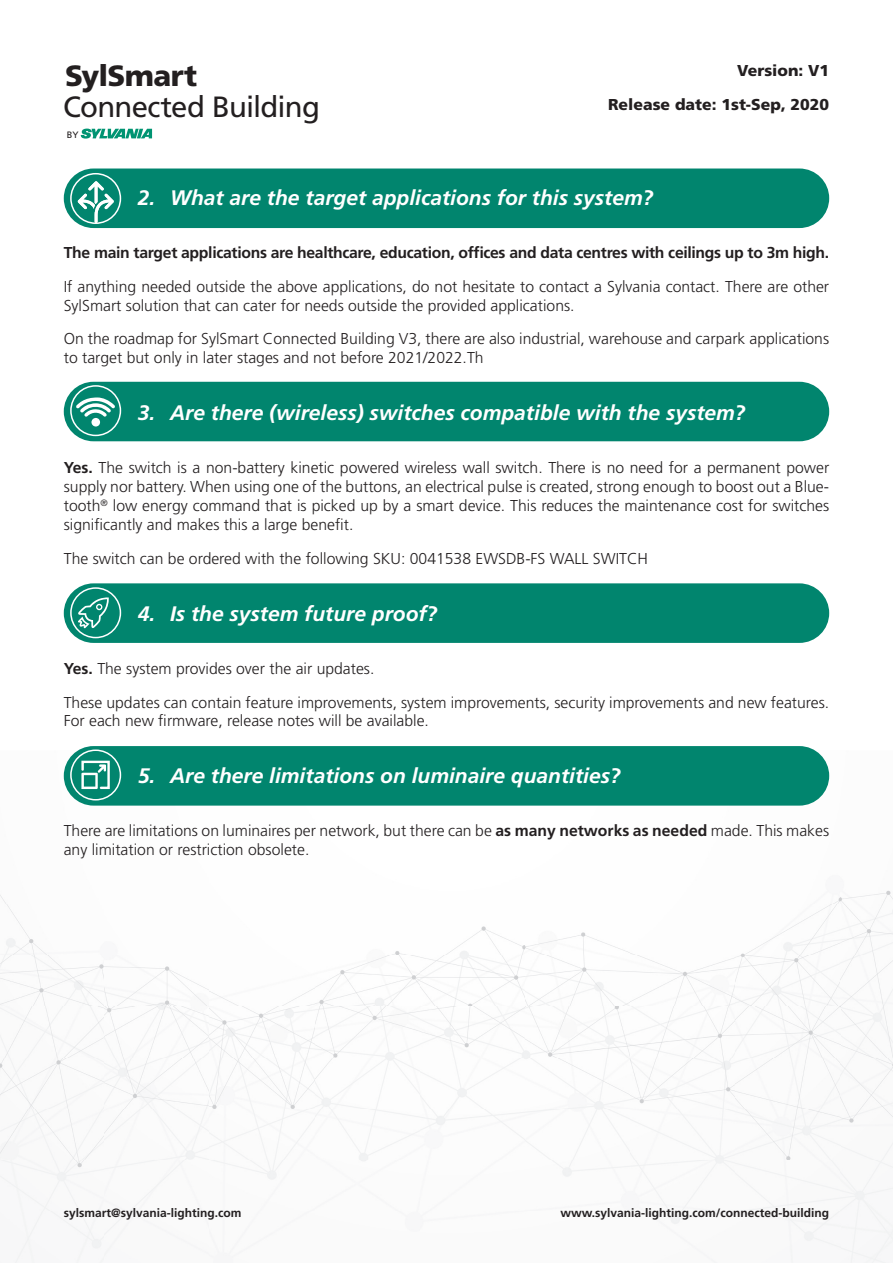
<style>
.page{position:relative;width:893px;height:1263px;background:#fff}
.page>*{position:absolute;margin:0;border:0;box-sizing:border-box;transform-origin:0 0}
.t1{font:29.25px "Frutiger LT Std";letter-spacing:-.025em;color:#231f20}
.t2{font:900 29.25px "Frutiger LT Std";letter-spacing:-.02em;color:#231f20}
.t3{font:italic 700 21px "Frutiger LT Std";color:#fff}
.t4{font:300 15.75px/18.9px "Frutiger LT Std";color:#231f20}
.t5{font:700 15.75px "Frutiger LT Std";letter-spacing:-.02em;color:#231f20}
.t6{font:900 15.75px/33.9px "Frutiger LT Std";color:#231f20;text-align:right}
.t7{font:700 12px "Frutiger LT Std";color:#231f20}
.t8{font:9.3px "Frutiger LT Std";color:#231f20}
.s1{font-weight:700}
</style>
<div class="page">
<img style="left:0;top:751px;width:893px;height:512px">
<div style="left:64px;top:382px;width:765px;height:59px;background:#01856e;border-radius:30px"></div>
<div style="left:64px;top:583px;width:765px;height:60px;background:#01856e;border-radius:30px"></div>
<div style="left:64px;top:746px;width:765px;height:60px;background:#01856e;border-radius:30px"></div>
<div style="left:70px;top:587px;width:51px;height:51px;border:2px solid #fff;border-radius:50%"></div>
<div style="left:70px;top:749px;width:51px;height:51px;border:2px solid #fff;border-radius:50%"></div>
<div style="left:70px;top:385px;width:51px;height:51px;border:2px solid #fff;border-radius:50%"></div>
<svg style="left:78px;top:597px;width:31px;height:31px"></svg>
<svg style="left:76px;top:397px;width:39px;height:20px"></svg>
<div style="left:91px;top:418px;width:9px;height:8px;background:#fff;border-radius:50%"></div>
<svg style="left:81px;top:761px;width:29px;height:28px"></svg>
<div style="left:64px;top:168px;width:765px;height:60px;background:#01856e;border-radius:30px"></div>
<div style="left:70px;top:173px;width:51px;height:51px;border:2px solid #fff;border-radius:50%"></div>
<svg style="left:78px;top:181px;width:36px;height:42px"></svg>
<svg style="left:81px;top:129px;width:71px;height:10px"></svg>
<h1 class="t2" style="left:65px;top:58px;width:134px">SylSmart</h1>
<h1 class="t1" style="left:63px;top:90px;width:258px">Connected Building</h1>
<p class="t8" style="left:67px;top:130px;width:13px">BY</p>
<p class="t6" style="left:608px;top:53px;width:223px">Version: V1<br>Release date: 1st-Sep, 2020</p>
<h2 class="t3" style="left:138px;top:185px;width:517px">2. What are the target applications for this system?</h2>
<p class="t5" style="left:64px;top:243px;width:767px">The main target applications are healthcare, education, offices and data centres with ceilings up to 3m high.</p>
<p class="t4" style="left:64px;top:277px;width:767px">If anything needed outside the above applications, do not hesitate to contact a Sylvania contact. There are other<br>SylSmart solution that can cater for needs outside the provided applications.</p>
<p class="t4" style="left:64px;top:330px;width:767px">On the roadmap for SylSmart Connected Building V3, there are also industrial, warehouse and carpark applications to target but only in later stages and not before 2021/2022.Th</p>
<h2 class="t3" style="left:138px;top:401px;width:609px">3. Are there (wireless) switches compatible with the system?</h2>
<p class="t4" style="left:64px;top:459px;width:767px;text-align:justify"><span class="s1">Yes.</span> The switch is a non-battery kinetic powered wireless wall switch. There is no need for a permanent power supply nor battery. When using one of the buttons, an electrical pulse is created, strong enough to boost out a Blue&shy;tooth<sup>®</sup> low energy command that is picked up by a smart device. This reduces the maintenance cost for switches significantly and makes this a large benefit.</p>
<p class="t4" style="left:64px;top:549px;width:586px">The switch can be ordered with the following SKU: 0041538 EWSDB-FS WALL SWITCH</p>
<h2 class="t3" style="left:138px;top:601px;width:301px">4. Is the system future proof?</h2>
<p class="t4" style="left:64px;top:651px;width:767px;line-height:33.9px"><span class="s1">Yes.</span> The system provides over the air updates.<br>These updates can contain feature improvements, system improvements, security improvements and new features.</p>
<p class="t4" style="left:64px;top:712px;width:367px">For each new firmware, release notes will be available.</p>
<h2 class="t3" style="left:138px;top:764px;width:484px">5. Are there limitations on luminaire quantities?</h2>
<p class="t4" style="left:64px;top:822px;width:767px">There are limitations on luminaires per network, but there can be <span class="s1">as many networks as needed</span> made. This makes any limitation or restriction obsolete.</p>
<p class="t7" style="left:64px;top:1206px;width:179px">sylsmart@sylvania-lighting.com</p>
<p class="t7" style="left:560px;top:1206px;width:270px">www.sylvania-lighting.com/connected-building</p>
</div>
